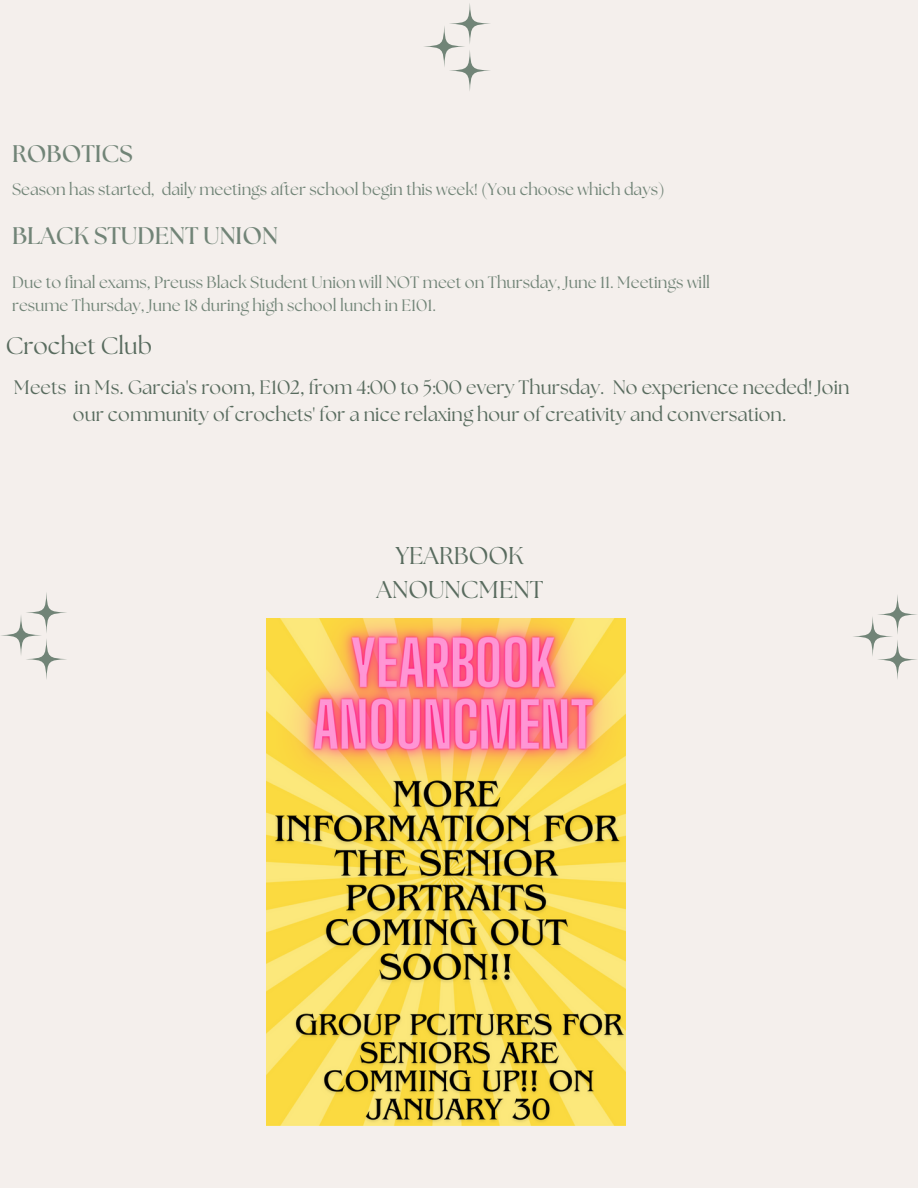
<style>
.page{position:relative;width:918px;height:1188px;background:#f4efec}
.page>*{position:absolute;margin:0;border:0;box-sizing:border-box;transform-origin:0 0}
.t1{font:24.3px/33.8px "The Seasons";color:#586b5e;text-align:center}
.t2{font:700 24px "The Seasons";color:#718477}
.t3{font:24px "The Seasons";color:#586b5e}
.t4{font:19.5px/27px "The Seasons";color:#586b5e;text-align:center}
.t5{font:16.5px/22.5px "The Seasons";color:#718477}
</style>
<div class="page">
<img style="left:266px;top:618px;width:359px;height:508px">
<svg style="left:424px;top:3px;width:66px;height:88px"></svg>
<svg style="left:853px;top:595px;width:64px;height:84px"></svg>
<svg style="left:1px;top:592px;width:66px;height:87px"></svg>
<p class="t2" style="left:12px;top:143px;width:122px">ROBOTICS</p>
<p class="t5" style="left:12px;top:179px;width:654px">Season has started, daily meetings after school begin this week! (You choose which days)</p>
<p class="t2" style="left:12px;top:225px;width:267px">BLACK STUDENT UNION</p>
<p class="t5" style="left:12px;top:272px;width:700px">Due to final exams, Preuss Black Student Union will NOT meet on Thursday, June 11. Meetings will resume Thursday, June 18 during high school lunch in E101.</p>
<p class="t3" style="left:6px;top:335px;width:148px">Crochet Club</p>
<p class="t4" style="left:14px;top:375px;width:837px">Meets in Ms. Garcia's room, E102, from 4:00 to 5:00 every Thursday. No experience needed! Join our community of crochets' for a nice relaxing hour of creativity and conversation.</p>
<p class="t1" style="left:376px;top:541px;width:168px">YEARBOOK<br>ANOUNCMENT</p>
</div>
